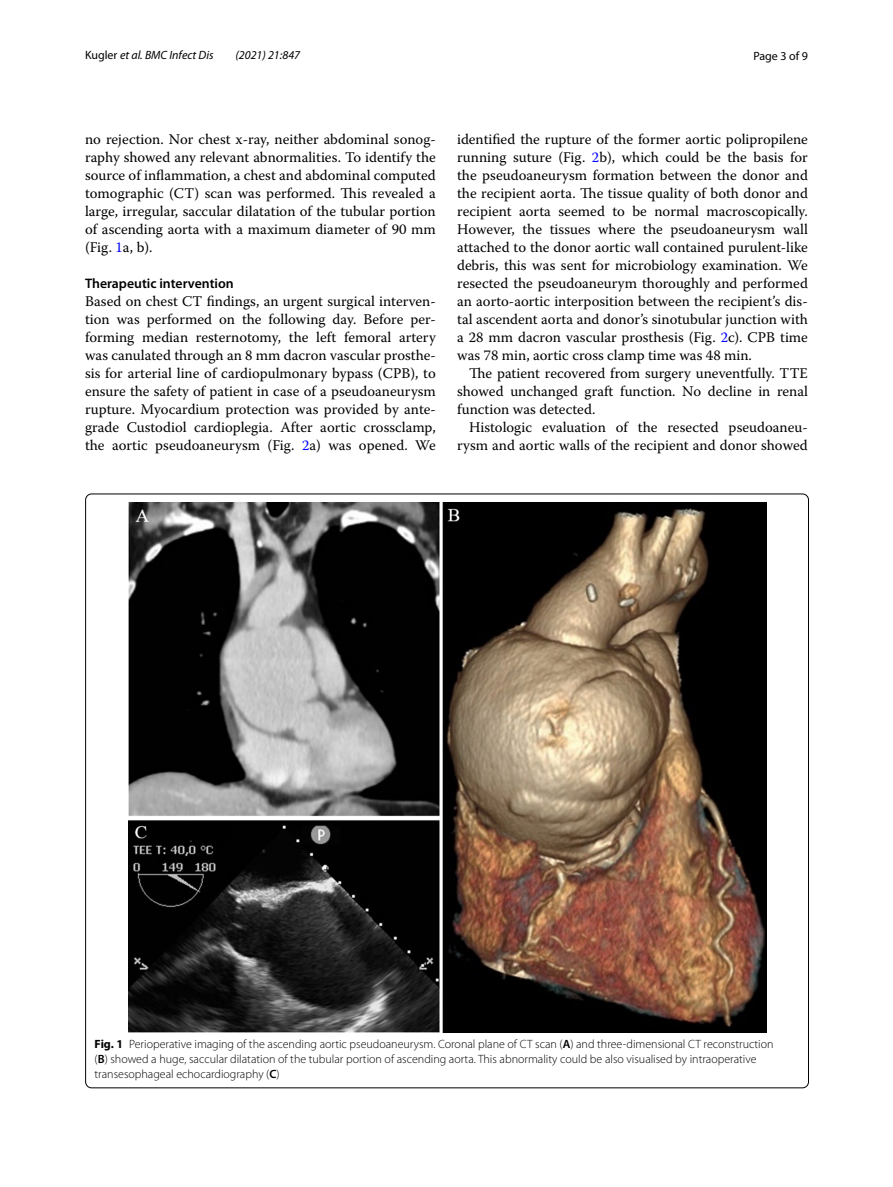
<style>
.page{position:relative;width:893px;height:1187px;background:#fff}
.page>*{position:absolute;margin:0;border:0;box-sizing:border-box;transform-origin:0 0}
.t1{font:14.7px/18px "Warnock Pro";color:#000;text-align:justify}
.t2{font:600 13.8px "Myriad Pro";color:#000}
.t3{font:300 12px/15px "Myriad Pro";color:#000}
.t4{font:italic 12px "Myriad Pro";color:#000}
.t5{font:12px "Myriad Pro";color:#000}
.s1{font-style:normal}
.s2{color:#00f}
.s3{font-weight:700}
.s4{font-weight:600}
</style>
<div class="page">
<img style="left:128px;top:503px;width:638px;height:529px">
<p class="t4" style="left:85px;top:48px;width:130px"><span class="s1">Kugler</span> et al. BMC Infect Dis</p>
<p class="t4" style="left:235px;top:48px;width:66px">(2021) 21:847</p>
<p class="t5" style="left:753px;top:48px;width:56px">Page 3 of 9</p>
<p class="t1" style="left:85px;top:130px;width:352px">no rejection. Nor chest x-ray, neither abdominal sonog&shy;raphy showed any relevant abnormalities. To identify the source of inflammation, a chest and abdominal computed tomographic (CT) scan was performed. This revealed a large, irregular, saccular dilatation of the tubular portion of ascending aorta with a maximum diameter of 90 mm (Fig. <span class="s2">1</span>a, b).</p>
<p class="t2" style="left:85px;top:274px;width:150px">Therapeutic intervention</p>
<p class="t1" style="left:85px;top:292px;width:352px">Based on chest CT findings, an urgent surgical interven&shy;tion was performed on the following day. Before per&shy;forming median resternotomy, the left femoral artery was canulated through an 8 mm dacron vascular prosthe&shy;sis for arterial line of cardiopulmonary bypass (CPB), to ensure the safety of patient in case of a pseudoaneurysm rupture. Myocardium protection was provided by ante&shy;grade Custodiol cardioplegia. After aortic crossclamp, the aortic pseudoaneurysm (Fig. <span class="s2">2</span>a) was opened. We</p>
<p class="t1" style="left:457px;top:130px;width:352px">identified the rupture of the former aortic polipropilene running suture (Fig. <span class="s2">2</span>b), which could be the basis for the pseudoaneurysm formation between the donor and the recipient aorta. The tissue quality of both donor and recipient aorta seemed to be normal macroscopically.<br>However, the tissues where the pseudoaneurysm wall attached to the donor aortic wall contained purulent-like debris, this was sent for microbiology examination. We resected the pseudoaneurym thoroughly and performed an aorto-aortic interposition between the recipient’s dis&shy;tal ascendent aorta and donor’s sinotubular junction with a 28 mm dacron vascular prosthesis (Fig. <span class="s2">2</span>c). CPB time was 78 min, aortic cross clamp time was 48 min.</p>
<p class="t1" style="left:457px;top:364px;width:352px;text-indent:12px">The patient recovered from surgery uneventfully. TTE showed unchanged graft function. No decline in renal function was detected.</p>
<p class="t1" style="left:457px;top:418px;width:352px;text-align:right">Histologic evaluation of the resected pseudoaneu&shy;rysm and aortic walls of the recipient and donor showed</p>
<p class="t3" style="left:95px;top:1036px;width:680px"><span class="s3">Fig. 1</span> Perioperative imaging of the ascending aortic pseudoaneurysm. Coronal plane of CT scan (<span class="s4">A</span>) and three-dimensional CT reconstruction (<span class="s4">B</span>) showed a huge, saccular dilatation of the tubular portion of ascending aorta. This abnormality could be also visualised by intraoperative transesophageal echocardiography (<span class="s4">C</span>)</p>
</div>
